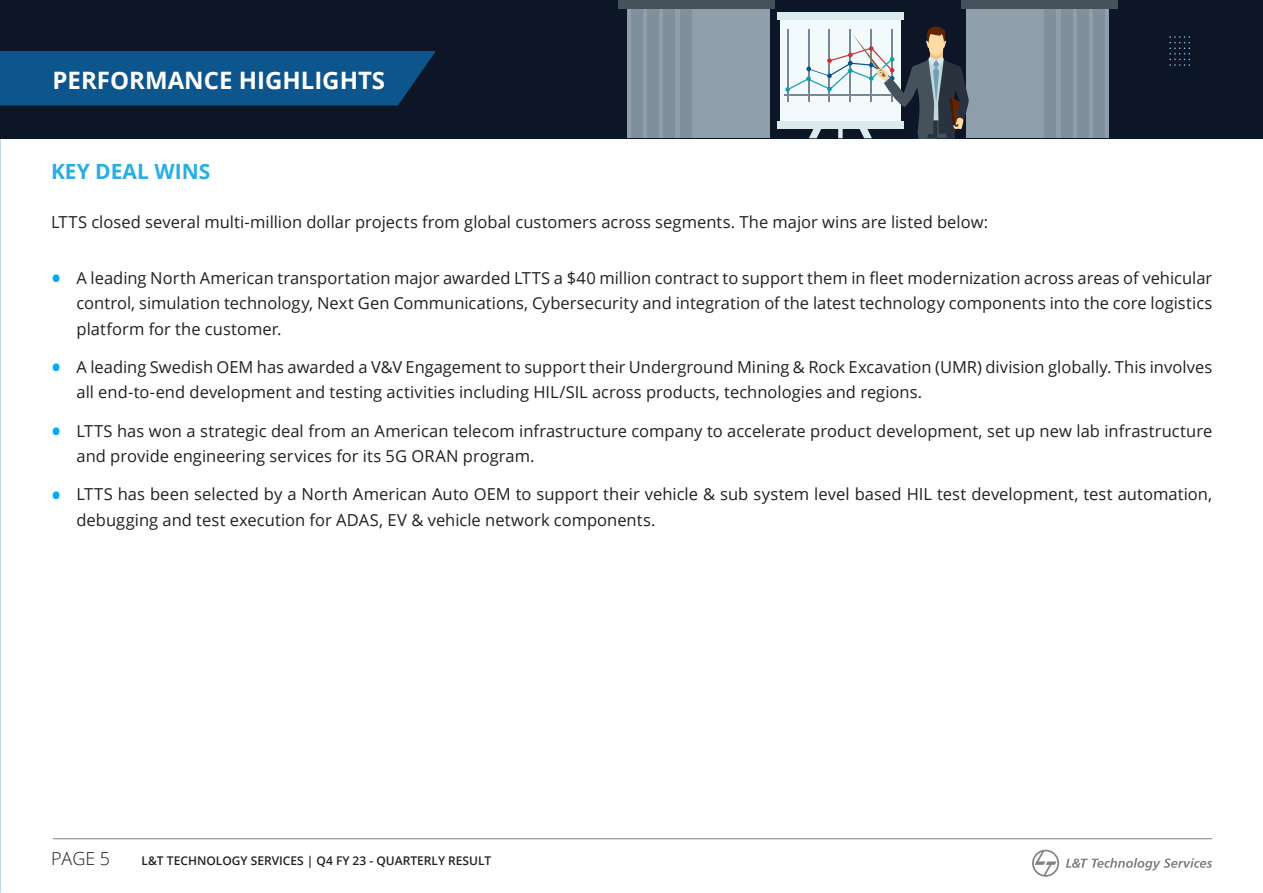
<style>
.page{position:relative;width:1263px;height:893px;background:#fff}
.page>*{position:absolute;margin:0;border:0;box-sizing:border-box;transform-origin:0 0}
.head_2{font:700 24px "Open Sans";color:#fff}
.head3{font:700 21px "Open Sans";color:#29ade3}
.t1{font:300 18px "Open Sans";color:#231f20}
.text{font:16.5px/25.5px "Open Sans";color:#231f20}
.t2{font:600 12px "Open Sans";color:#231f20}
.s1{font-weight:600;font-size:27px;color:#00aeef}
</style>
<div class="page">
<hr style="left:53px;top:838px;width:1159px;height:1px;background:#808285">
<svg style="left:1032px;top:850px;width:27px;height:27px"></svg>
<svg style="left:1066px;top:858px;width:146px;height:12px"></svg>
<div style="left:0;top:0;width:1263px;height:138px;background:#0d1627"></div>
<div style="left:967px;top:3px;width:142px;height:135px;background:#8f9eab"></div>
<div style="left:1093px;top:3px;width:11px;height:135px;background:#808f9c"></div>
<div style="left:1078px;top:3px;width:11px;height:135px;background:#808f9c"></div>
<div style="left:1062px;top:3px;width:11px;height:135px;background:#808f9c"></div>
<div style="left:1044px;top:3px;width:12px;height:135px;background:#808f9c"></div>
<div style="left:962px;top:0;width:156px;height:8px;background:#45525c"></div>
<div style="left:627px;top:3px;width:143px;height:135px;background:#8f9eab"></div>
<div style="left:632px;top:3px;width:11px;height:135px;background:#808f9c"></div>
<div style="left:647px;top:3px;width:11px;height:135px;background:#808f9c"></div>
<div style="left:663px;top:3px;width:12px;height:135px;background:#808f9c"></div>
<div style="left:681px;top:3px;width:11px;height:135px;background:#808f9c"></div>
<div style="left:618px;top:0;width:156px;height:8px;background:#45525c"></div>
<div style="left:780px;top:14px;width:121px;height:108px;background:#f2fafc"></div>
<div style="left:777px;top:12px;width:126px;height:8px;background:#d9ebed"></div>
<div style="left:777px;top:121px;width:126px;height:7px;background:#d9ebed"></div>
<svg style="left:785px;top:25px;width:184px;height:113px"></svg>
<div style="left:0;top:51px;width:436px;height:54px;background:#0d558d"></div>
<svg style="left:1169px;top:36px;width:21px;height:30px"></svg>
<p class="head_2" style="left:53px;top:63px;width:334px">PERFORMANCE HIGHLIGHTS</p>
<p class="head3" style="left:51px;top:156px;width:161px">KEY DEAL WINS</p>
<p class="text" style="left:51px;top:209px;width:939px">LTTS closed several multi-million dollar projects from global customers across segments. The major wins are listed below:</p>
<p class="text" style="left:77px;top:264px;width:1137px;text-align:justify;text-indent:-26px"><span class="s1">•</span> A leading North American transportation major awarded LTTS a $40 million contract to support them in fleet modernization across areas of vehicular control, simulation technology, Next Gen Communications, Cybersecurity and integration of the latest technology components into the core logistics platform for the customer.</p>
<p class="text" style="left:77px;top:354px;width:1137px;text-indent:-26px"><span class="s1">•</span> A leading Swedish OEM has awarded a V&amp;V Engagement to support their Underground Mining &amp; Rock Excavation (UMR) division globally. This involves all end-to-end development and testing activities including HIL/SIL across products, technologies and regions.</p>
<p class="text" style="left:77px;top:417px;width:1137px;text-indent:-26px"><span class="s1">•</span> LTTS has won a strategic deal from an American telecom infrastructure company to accelerate product development, set up new lab infrastructure and provide engineering services for its 5G ORAN program.</p>
<p class="text" style="left:77px;top:481px;width:1137px;text-indent:-26px"><span class="s1">•</span> LTTS has been selected by a North American Auto OEM to support their vehicle &amp; sub system level based HIL test development, test automation, debugging and test execution for ADAS, EV &amp; vehicle network components.</p>
<p class="t1" style="left:51px;top:846px;width:61px">PAGE 5</p>
<p class="t2" style="left:142px;top:853px;width:351px">L&amp;T TECHNOLOGY SERVICES | Q4 FY 23 - QUARTERLY RESULT</p>
</div>
